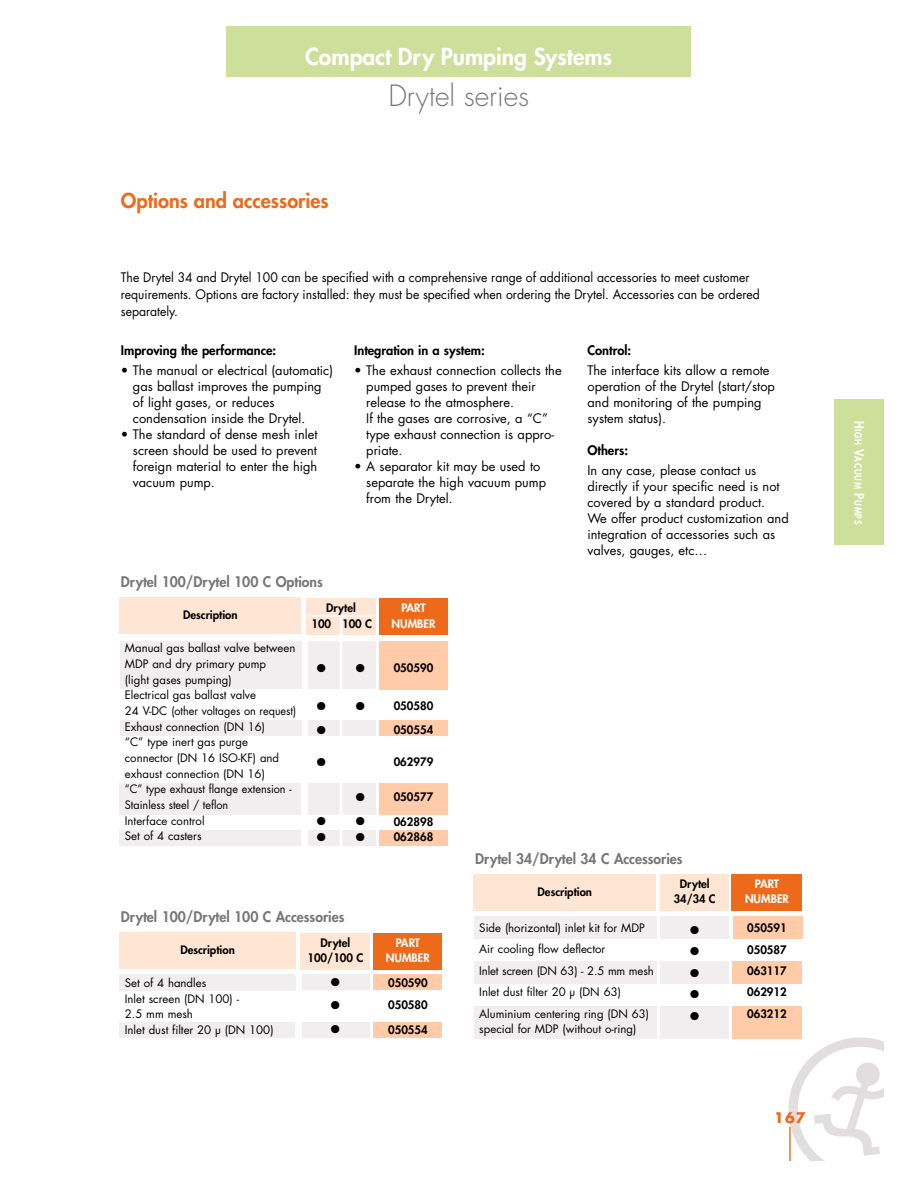
<style>
.page{position:relative;width:918px;height:1188px;background:#fff}
.page>*{position:absolute;margin:0;border:0;box-sizing:border-box;transform-origin:0 0}
.t1{font:300 28.5px "Futura";color:#787777}
.t2{font:800 22.8px "Futura";color:#fff}
.t3{font:800 19.95px "Futura";color:#ee6a1b}
.t4{font:800 14.25px "Futura";color:#787777}
.t5{font:700 14.25px "Futura";color:#ee6a1b}
.t6{font:12.9px/15.9px "Futura";color:#000}
.t7{font:12.9px/16.8px "Futura";color:#000;scale:.95 1}
.t8{font:800 12.9px "Futura";color:#000}
.t9{font:11.4px/15.8px "Futura";color:#000}
.t10{font:800 11.4px/21.3px "Futura";color:#000}
.t11{font:800 11.4px/15.1px "Futura";color:#fff;text-align:center}
.t12{font:11.4px/21.3px "Zapf Dingbats";color:#000;text-align:justify}
.t13{font:800 9.6px "Futura";letter-spacing:.08em;color:#fff;scale:.9 1}
.s1{font-size:12.9px}
</style>
<div class="page">
<div style="left:119px;top:1022px;width:176px;height:16px;background:#f1eeef"></div>
<div style="left:660px;top:1006px;width:69px;height:32px;background:#f1eeef"></div>
<div style="left:834px;top:400px;width:50px;height:145px;background:#cedf9b"></div>
<svg style="left:788px;top:1038px;width:96px;height:123px"></svg>
<div style="left:856px;top:1063px;width:24px;height:23px;background:#e0dede;border-radius:50%"></div>
<hr style="left:789px;top:1127px;width:2px;height:34px;background:#ee6a1b">
<div style="left:226px;top:27px;width:465px;height:50px;background:#cedf9b"></div>
<div style="left:379px;top:830px;width:69px;height:15px;background:#ffcba9"></div>
<div style="left:119px;top:830px;width:182px;height:15px;background:#f1eeef"></div>
<div style="left:120px;top:641px;width:181px;height:47px;background:#f1eeef"></div>
<div style="left:308px;top:641px;width:67px;height:47px;background:#f1eeef"></div>
<div style="left:379px;top:641px;width:69px;height:47px;background:#ffcba9"></div>
<div style="left:120px;top:720px;width:181px;height:16px;background:#f1eeef"></div>
<div style="left:308px;top:720px;width:67px;height:16px;background:#f1eeef"></div>
<div style="left:379px;top:674px;width:69px;height:16px;background:#ffcba9"></div>
<div style="left:308px;top:783px;width:67px;height:31px;background:#f1eeef"></div>
<div style="left:379px;top:720px;width:69px;height:16px;background:#ffcba9"></div>
<div style="left:119px;top:783px;width:182px;height:31px;background:#f1eeef"></div>
<div style="left:308px;top:830px;width:67px;height:15px;background:#f1eeef"></div>
<div style="left:379px;top:783px;width:69px;height:31px;background:#ffcba9"></div>
<div style="left:379px;top:599px;width:69px;height:36px;background:#ee6a1b"></div>
<div style="left:306px;top:599px;width:69px;height:36px;background:#ffe5d3"></div>
<div style="left:119px;top:598px;width:182px;height:36px;background:#ffe5d3"></div>
<hr style="left:307px;top:615px;width:68px;height:2px;background:#fff">
<hr style="left:340px;top:616px;width:3px;height:21px;background:#fff">
<hr style="left:340px;top:637px;width:2px;height:211px;background:#fff">
<div style="left:474px;top:917px;width:182px;height:22px;background:#f1eeef"></div>
<div style="left:733px;top:917px;width:69px;height:22px;background:#ffcba9"></div>
<div style="left:660px;top:917px;width:69px;height:22px;background:#f1eeef"></div>
<div style="left:474px;top:961px;width:182px;height:23px;background:#f1eeef"></div>
<div style="left:474px;top:1006px;width:182px;height:32px;background:#f1eeef"></div>
<div style="left:733px;top:961px;width:69px;height:23px;background:#ffcba9"></div>
<div style="left:733px;top:1006px;width:69px;height:32px;background:#ffcba9"></div>
<div style="left:660px;top:961px;width:69px;height:23px;background:#f1eeef"></div>
<div style="left:732px;top:874px;width:70px;height:37px;background:#ee6a1b"></div>
<div style="left:660px;top:874px;width:69px;height:37px;background:#ffe5d3"></div>
<div style="left:474px;top:874px;width:182px;height:37px;background:#ffe5d3"></div>
<div style="left:119px;top:976px;width:177px;height:15px;background:#f1eeef"></div>
<div style="left:302px;top:974px;width:68px;height:16px;background:#f1eeef"></div>
<div style="left:374px;top:974px;width:68px;height:16px;background:#ffcba9"></div>
<div style="left:119px;top:974px;width:176px;height:16px;background:#f1eeef"></div>
<div style="left:302px;top:1022px;width:68px;height:16px;background:#f1eeef"></div>
<div style="left:374px;top:1022px;width:68px;height:16px;background:#ffcba9"></div>
<div style="left:374px;top:933px;width:68px;height:37px;background:#ee6a1b"></div>
<div style="left:301px;top:933px;width:69px;height:37px;background:#ffe5d3"></div>
<div style="left:119px;top:932px;width:177px;height:37px;background:#ffe5d3"></div>
<h2 class="t2" style="left:305px;top:46px;width:308px">Compact Dry Pumping Systems</h2>
<h1 class="t1" style="left:388px;top:82px;width:142px">Drytel series</h1>
<h3 class="t3" style="left:121px;top:191px;width:209px">Options and accessories</h3>
<p class="t7" style="left:121px;top:270px;width:674px">The Drytel 34 and Drytel 100 can be specified with a comprehensive range of additional accessories to meet customer requirements. Options are factory installed: they must be specified when ordering the Drytel. Accessories can be ordered separately.</p>
<p class="t8" style="left:121px;top:344px;width:157px">Improving the performance:</p>
<p class="t6" style="left:133px;top:364px;width:202px;text-indent:-12px">• The manual or electrical (automatic) gas ballast improves the pumping of light gases, or reduces condensation inside the Drytel.</p>
<p class="t6" style="left:133px;top:428px;width:186px;text-align:justify;text-indent:-12px">• The standard of dense mesh inlet screen should be used to prevent foreign material to enter the high vacuum pump.</p>
<p class="t8" style="left:588px;top:344px;width:45px">Control:</p>
<p class="t6" style="left:588px;top:364px;width:189px">The interface kits allow a remote operation of the Drytel (start/stop and monitoring of the pumping system status).</p>
<p class="t8" style="left:588px;top:444px;width:42px">Others:</p>
<p class="t6" style="left:588px;top:464px;width:203px">In any case, please contact us directly if your specific need is not covered by a standard product.<br>We offer product customization and integration of accessories such as valves, gauges, etc…</p>
<p class="t8" style="left:354px;top:344px;width:132px">Integration in a system:</p>
<p class="t6" style="left:366px;top:364px;width:197px;text-indent:-12px">• The exhaust connection collects the pumped gases to prevent their release to the atmosphere.<br>If the gases are corrosive, a “C” type exhaust connection is appro&shy;priate.</p>
<p class="t6" style="left:366px;top:460px;width:181px;text-indent:-12px">• A separator kit may be used to separate the high vacuum pump from the Drytel.</p>
<p class="t4" style="left:121px;top:575px;width:203px">Drytel 100/Drytel 100 C Options</p>
<p class="t10" style="left:183px;top:605px;width:56px">Description</p>
<p class="t9" style="left:125px;top:641px;width:173px">Manual gas ballast valve between<br>MDP and dry primary pump<br>(light gases pumping)<br>Electrical gas ballast valve<br>24 V-DC (other voltages on request)<br>Exhaust connection (DN 16)<br>“C” type inert gas purge connector (DN 16 ISO-KF) and exhaust connection (DN 16)<br>“C” type exhaust flange extension -<br>Stainless steel / teflon<br>Interface control<br>Set of 4 casters</p>
<p class="t10" style="left:311px;top:602px;width:62px;line-height:15.1px;text-align:center">Drytel<br>100 100 C</p>
<p class="t12" style="left:317px;top:657px;width:11px">●</p>
<p class="t12" style="left:356px;top:657px;width:11px">●</p>
<p class="t12" style="left:317px;top:696px;width:11px">●</p>
<p class="t12" style="left:356px;top:696px;width:11px">●</p>
<p class="t12" style="left:317px;top:720px;width:11px">●</p>
<p class="t12" style="left:317px;top:751px;width:11px">●</p>
<p class="t12" style="left:356px;top:787px;width:11px">●</p>
<p class="t12" style="left:317px;top:811px;width:11px">●</p>
<p class="t12" style="left:356px;top:811px;width:11px">●</p>
<p class="t12" style="left:317px;top:827px;width:11px">●</p>
<p class="t12" style="left:356px;top:827px;width:11px">●</p>
<p class="t11" style="left:392px;top:602px;width:45px">PART<br>NUMBER</p>
<p class="t10" style="left:394px;top:658px;width:41px">050590</p>
<p class="t10" style="left:394px;top:695px;width:41px;line-height:24.3px">050580<br>050554</p>
<p class="t10" style="left:394px;top:752px;width:41px">062979</p>
<p class="t10" style="left:394px;top:786px;width:41px;line-height:24.2px">050577<br>062898</p>
<p class="t10" style="left:394px;top:827px;width:41px">062868</p>
<p class="t4" style="left:121px;top:909px;width:225px">Drytel 100/Drytel 100 C Accessories</p>
<p class="t10" style="left:180px;top:940px;width:56px">Description</p>
<p class="t9" style="left:125px;top:976px;width:150px">Set of 4 handles<br>Inlet screen (DN 100) -<br>2.5 mm mesh<br>Inlet dust filter 20 µ (DN 100)</p>
<p class="t10" style="left:307px;top:936px;width:57px;line-height:15.1px;text-align:center">Drytel<br>100/100 C</p>
<p class="t12" style="left:331px;top:1018px;width:11px">●</p>
<p class="t11" style="left:386px;top:936px;width:45px">PART<br>NUMBER</p>
<p class="t10" style="left:388px;top:973px;width:41px">050590<br>050580</p>
<p class="t10" style="left:388px;top:1020px;width:41px">050554</p>
<p class="t4" style="left:475px;top:851px;width:209px">Drytel 34/Drytel 34 C Accessories</p>
<p class="t10" style="left:538px;top:882px;width:56px">Description</p>
<p class="t9" style="left:479px;top:918px;width:176px;line-height:21.3px">Side (horizontal) inlet kit for MDP<br>Air cooling flow deflector<br>Inlet screen (DN 63) - 2.5 mm mesh<br>Inlet dust filter 20 µ (DN 63)<br>Aluminium centering ring (DN 63)</p>
<p class="t9" style="left:479px;top:1022px;width:159px">special for MDP (without o-ring)</p>
<p class="t10" style="left:674px;top:877px;width:43px;line-height:15.1px;text-align:center">Drytel<br>34/34 C</p>
<p class="t12" style="left:690px;top:920px;width:11px">● ● ● ● ●</p>
<p class="t11" style="left:745px;top:877px;width:45px">PART<br>NUMBER</p>
<p class="t10" style="left:747px;top:918px;width:41px;text-align:justify">050591<br>050587<br>063117<br>062912<br>063212</p>
<p class="t5" style="left:774px;top:1111px;width:33px">167</p>
<p class="t13" style="left:863px;top:421px;width:117px;rotate:90deg"><span class="s1">H</span>IGH <span class="s1">V</span>ACUUM <span class="s1">P</span>UMPS</p>
</div>
